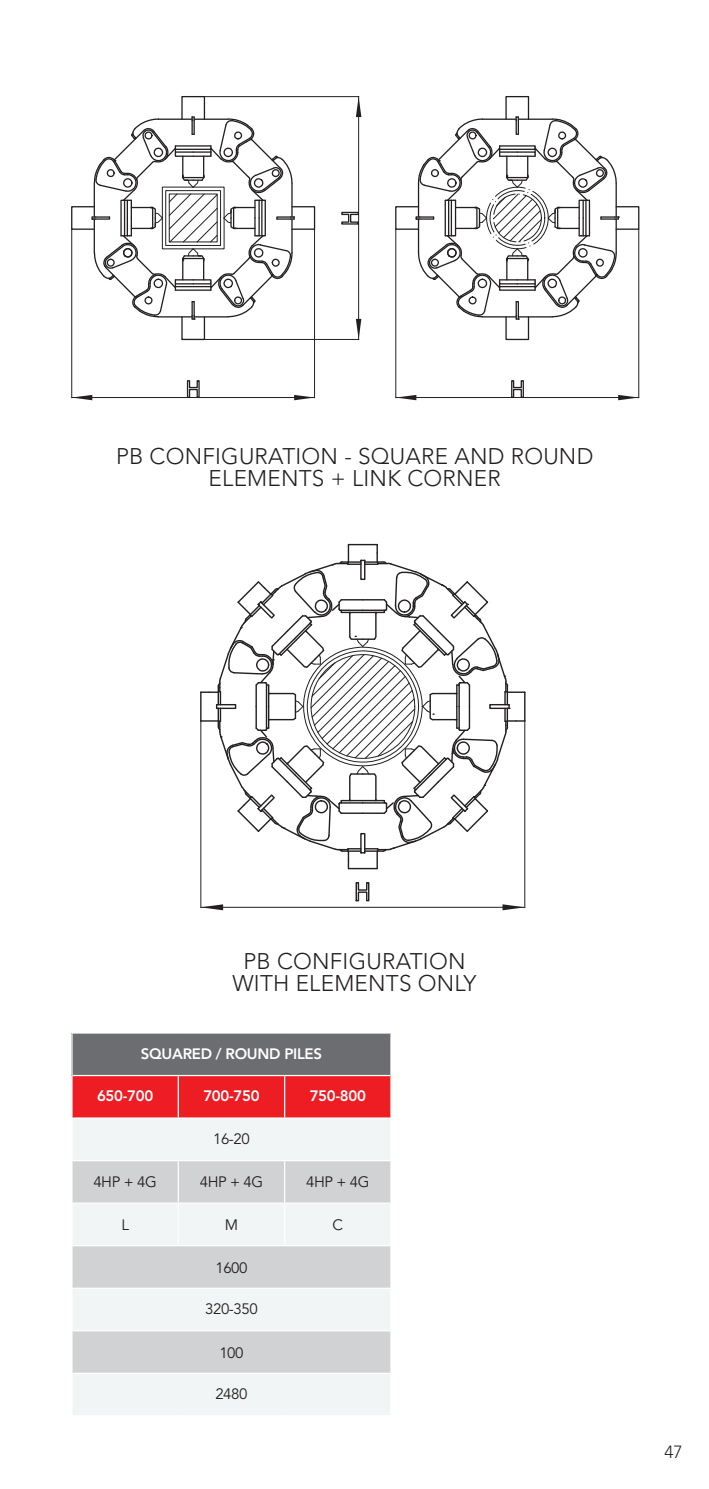
<style>
.page{position:relative;width:709px;height:1489px;background:#fff}
.page>*{position:absolute;margin:0;border:0;box-sizing:border-box;transform-origin:0 0}
.t1{font:300 22.5px "Avenir LT Std";letter-spacing:.01em;color:#231f20}
.t2{font:300 17.5px "Avenir LT Std";color:#231f20}
.t3{font:15px "Avenir LT Std";letter-spacing:-.025em;color:#231f20}
.t4{font:800 15px "Avenir LT Std";letter-spacing:-.02em;color:#fff}
</style>
<div class="page">
<div style="left:181px;top:316px;width:24px;height:24px;border:1px solid #231f20"></div>
<div style="left:181px;top:96px;width:24px;height:24px;border:1px solid #231f20"></div>
<div style="left:505px;top:96px;width:24px;height:24px;border:1px solid #231f20"></div>
<div style="left:505px;top:316px;width:24px;height:24px;border:1px solid #231f20"></div>
<div style="left:291px;top:206px;width:24px;height:24px;border:1px solid #231f20"></div>
<div style="left:71px;top:206px;width:24px;height:24px;border:1px solid #231f20"></div>
<div style="left:395px;top:206px;width:24px;height:24px;border:1px solid #231f20"></div>
<div style="left:615px;top:206px;width:24px;height:24px;border:1px solid #231f20"></div>
<svg style="left:91px;top:116px;width:204px;height:204px"></svg>
<svg style="left:415px;top:116px;width:204px;height:204px"></svg>
<div style="left:165px;top:190px;width:56px;height:56px;border:1px solid #231f20"></div>
<div style="left:169px;top:194px;width:48px;height:48px;border:1px solid #231f20"></div>
<hr style="left:358px;top:97px;width:1px;height:242px;background:#231f20">
<hr style="left:204px;top:96px;width:155px;height:1px;background:#231f20">
<hr style="left:182px;top:339px;width:177px;height:1px;background:#231f20">
<svg style="left:356px;top:319px;width:5px;height:20px"></svg>
<svg style="left:356px;top:97px;width:5px;height:20px"></svg>
<svg style="left:341px;top:211px;width:18px;height:14px"></svg>
<hr style="left:72px;top:397px;width:242px;height:1px;background:#231f20">
<hr style="left:71px;top:229px;width:1px;height:169px;background:#231f20">
<hr style="left:314px;top:229px;width:1px;height:169px;background:#231f20">
<svg style="left:294px;top:395px;width:17px;height:5px"></svg>
<svg style="left:72px;top:395px;width:20px;height:5px"></svg>
<svg style="left:186px;top:380px;width:14px;height:17px"></svg>
<hr style="left:396px;top:397px;width:242px;height:1px;background:#231f20">
<hr style="left:395px;top:229px;width:1px;height:169px;background:#231f20">
<hr style="left:638px;top:229px;width:1px;height:169px;background:#231f20">
<svg style="left:618px;top:395px;width:17px;height:5px"></svg>
<svg style="left:396px;top:395px;width:20px;height:5px"></svg>
<svg style="left:511px;top:380px;width:13px;height:17px"></svg>
<svg style="left:200px;top:544px;width:325px;height:325px"></svg>
<hr style="left:201px;top:906px;width:324px;height:1px;background:#231f20">
<hr style="left:524px;top:720px;width:1px;height:187px;background:#231f20">
<hr style="left:200px;top:720px;width:1px;height:187px;background:#231f20">
<svg style="left:502px;top:904px;width:23px;height:6px"></svg>
<svg style="left:201px;top:904px;width:22px;height:6px"></svg>
<svg style="left:355px;top:882px;width:15px;height:20px"></svg>
<div style="left:72px;top:1032px;width:319px;height:43px;background:#6c6d70"></div>
<div style="left:73px;top:1076px;width:317px;height:41px;background:#ee1d23"></div>
<div style="left:73px;top:1119px;width:317px;height:295px;background:#f2f5f5"></div>
<svg style="left:73px;top:1161px;width:317px;height:211px;fill:#d1d2d4"></svg>
<hr style="left:390px;top:1033px;width:1px;height:42px;background:#fff">
<hr style="left:178px;top:1076px;width:1px;height:41px;background:#fff">
<hr style="left:284px;top:1076px;width:1px;height:41px;background:#fff">
<hr style="left:71px;top:1159px;width:107px;height:2px;background:#fff">
<hr style="left:178px;top:1159px;width:107px;height:2px;background:#fff">
<hr style="left:178px;top:1161px;width:1px;height:41px;background:#fff">
<hr style="left:285px;top:1159px;width:106px;height:2px;background:#fff">
<hr style="left:284px;top:1161px;width:1px;height:41px;background:#fff">
<hr style="left:71px;top:1202px;width:107px;height:1px;background:#fff">
<hr style="left:178px;top:1202px;width:107px;height:1px;background:#fff">
<hr style="left:178px;top:1203px;width:1px;height:41px;background:#fff">
<hr style="left:285px;top:1202px;width:106px;height:1px;background:#fff">
<hr style="left:284px;top:1203px;width:1px;height:41px;background:#fff">
<hr style="left:71px;top:1244px;width:107px;height:2px;background:#fff">
<hr style="left:178px;top:1244px;width:107px;height:2px;background:#fff">
<hr style="left:285px;top:1244px;width:106px;height:2px;background:#fff">
<hr style="left:71px;top:1287px;width:107px;height:1px;background:#fff">
<hr style="left:178px;top:1287px;width:107px;height:1px;background:#fff">
<hr style="left:285px;top:1287px;width:106px;height:1px;background:#fff">
<hr style="left:71px;top:1329px;width:107px;height:2px;background:#fff">
<hr style="left:178px;top:1329px;width:107px;height:2px;background:#fff">
<hr style="left:285px;top:1329px;width:106px;height:2px;background:#fff">
<hr style="left:71px;top:1372px;width:107px;height:1px;background:#fff">
<hr style="left:178px;top:1372px;width:107px;height:1px;background:#fff">
<hr style="left:285px;top:1372px;width:106px;height:1px;background:#fff">
<hr style="left:71px;top:1033px;width:2px;height:42px;background:#fff">
<hr style="left:71px;top:1032px;width:107px;height:1px;background:#fff">
<hr style="left:178px;top:1032px;width:107px;height:1px;background:#fff">
<hr style="left:285px;top:1032px;width:106px;height:1px;background:#fff">
<hr style="left:73px;top:1074px;width:105px;height:2px;background:#fff">
<hr style="left:178px;top:1074px;width:107px;height:2px;background:#fff">
<hr style="left:285px;top:1074px;width:105px;height:2px;background:#fff">
<p class="t1" style="left:116px;top:442px;width:479px">PB CONFIGURATION - SQUARE AND ROUND</p>
<p class="t1" style="left:209px;top:465px;width:293px">ELEMENTS + LINK CORNER</p>
<p class="t1" style="left:243px;top:947px;width:223px">PB CONFIGURATION</p>
<p class="t1" style="left:232px;top:970px;width:245px">WITH ELEMENTS ONLY</p>
<p class="t4" style="left:141px;top:1044px;width:183px">SQUARED / ROUND PILES</p>
<p class="t4" style="left:97px;top:1087px;width:58px">650-700</p>
<p class="t4" style="left:203px;top:1087px;width:58px">700-750</p>
<p class="t4" style="left:310px;top:1087px;width:58px">750-800</p>
<p class="t3" style="left:213px;top:1130px;width:38px">16-20</p>
<p class="t3" style="left:93px;top:1172px;width:65px">4HP + 4G</p>
<p class="t3" style="left:200px;top:1172px;width:65px">4HP + 4G</p>
<p class="t3" style="left:306px;top:1172px;width:65px">4HP + 4G</p>
<p class="t3" style="left:121px;top:1216px;width:9px">L</p>
<p class="t3" style="left:225px;top:1216px;width:15px">M</p>
<p class="t3" style="left:332px;top:1216px;width:12px">C</p>
<p class="t3" style="left:215px;top:1258px;width:34px">1600</p>
<p class="t3" style="left:205px;top:1300px;width:54px">320-350</p>
<p class="t3" style="left:219px;top:1343px;width:26px">100</p>
<p class="t3" style="left:215px;top:1385px;width:34px">2480</p>
<p class="t2" style="left:664px;top:1441px;width:20px">47</p>
</div>
